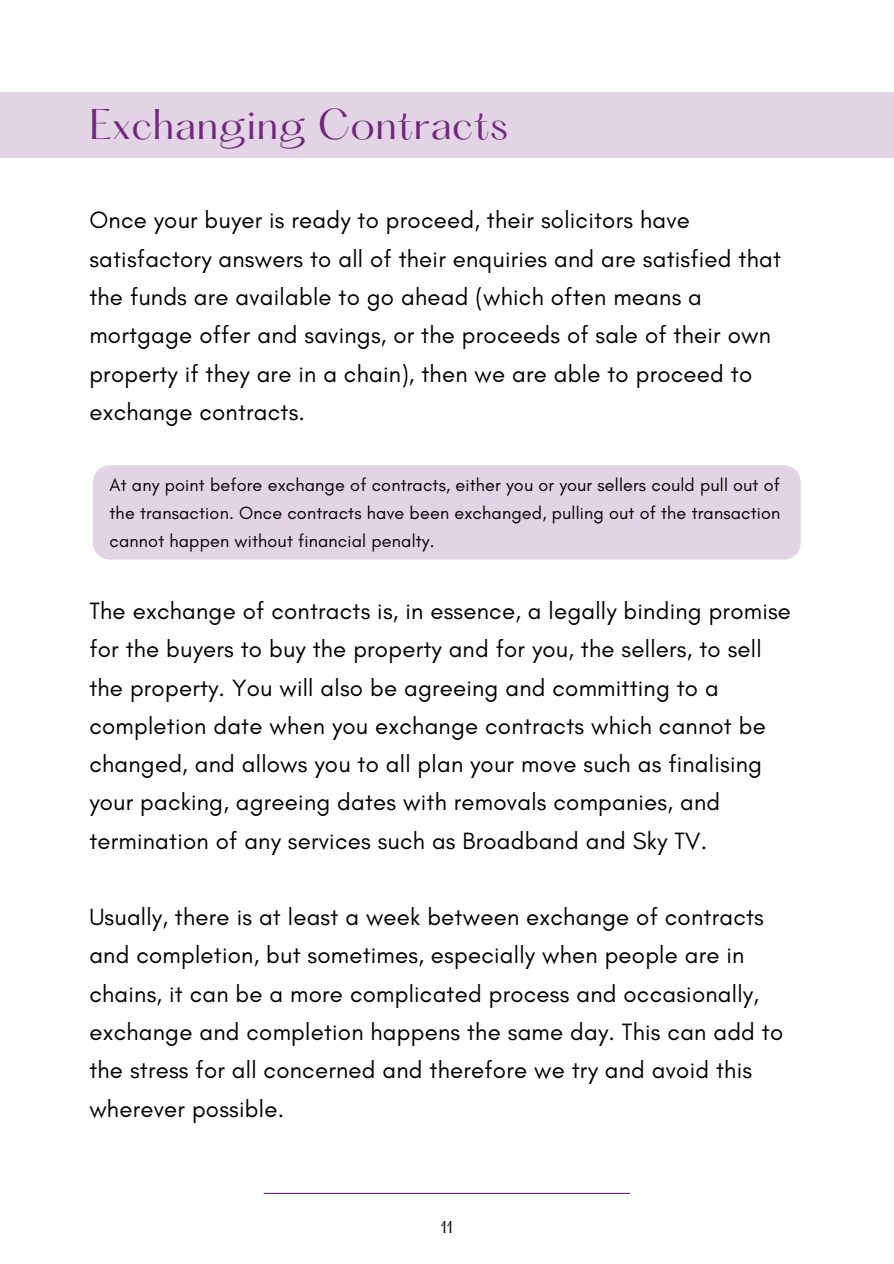
<style>
.page{position:relative;width:894px;height:1264px;background:#fff}
.page>*{position:absolute;margin:0;border:0;box-sizing:border-box;transform-origin:0 0}
.t1{font:37.5px "Hatton";letter-spacing:.01em;color:#70287c}
.t2{font:24px/38.2px "Glacial Indifference";letter-spacing:.01em;color:#000}
.t3{font:18px "Glacial Indifference";letter-spacing:.01em;color:#000}
.t4{font:15px "Hatton";color:#000}
</style>
<div class="page">
<hr style="left:263px;top:1192px;width:366px;height:1px;background:#70287c">
<div style="left:0;top:92px;width:893px;height:66px;background:#e2d4e4"></div>
<div style="left:93px;top:465px;width:707px;height:94px;background:#e2d4e4"></div>
<h1 class="t1" style="left:89px;top:106px;width:420px">Exchanging Contracts</h1>
<h2 class="t2" style="left:89px;top:201px;width:693px">Once your buyer is ready to proceed, their solicitors have satisfactory answers to all of their enquiries and are satisfied that the funds are available to go ahead (which often means a mortgage offer and savings, or the proceeds of sale of their own property if they are in a chain), then we are able to proceed to exchange contracts.</h2>
<p class="t3" style="left:109px;top:473px;width:671px">At any point before exchange of contracts, either you or your sellers could pull out of</p>
<p class="t3" style="left:109px;top:502px;width:672px">the transaction. Once contracts have been exchanged, pulling out of the transaction</p>
<p class="t3" style="left:109px;top:530px;width:326px">cannot happen without financial penalty.</p>
<h2 class="t2" style="left:89px;top:591px;width:703px">The exchange of contracts is, in essence, a legally binding promise for the buyers to buy the property and for you, the sellers, to sell the property. You will also be agreeing and committing to a completion date when you exchange contracts which cannot be changed, and allows you to all plan your move such as finalising your packing, agreeing dates with removals companies, and termination of any services such as Broadband and Sky TV.</h2>
<h2 class="t2" style="left:89px;top:897px;width:695px">Usually, there is at least a week between exchange of contracts and completion, but sometimes, especially when people are in chains, it can be a more complicated process and occasionally, exchange and completion happens the same day. This can add to the stress for all concerned and therefore we try and avoid this wherever possible.</h2>
<p class="t4" style="left:441px;top:1219px;width:13px">11</p>
</div>
